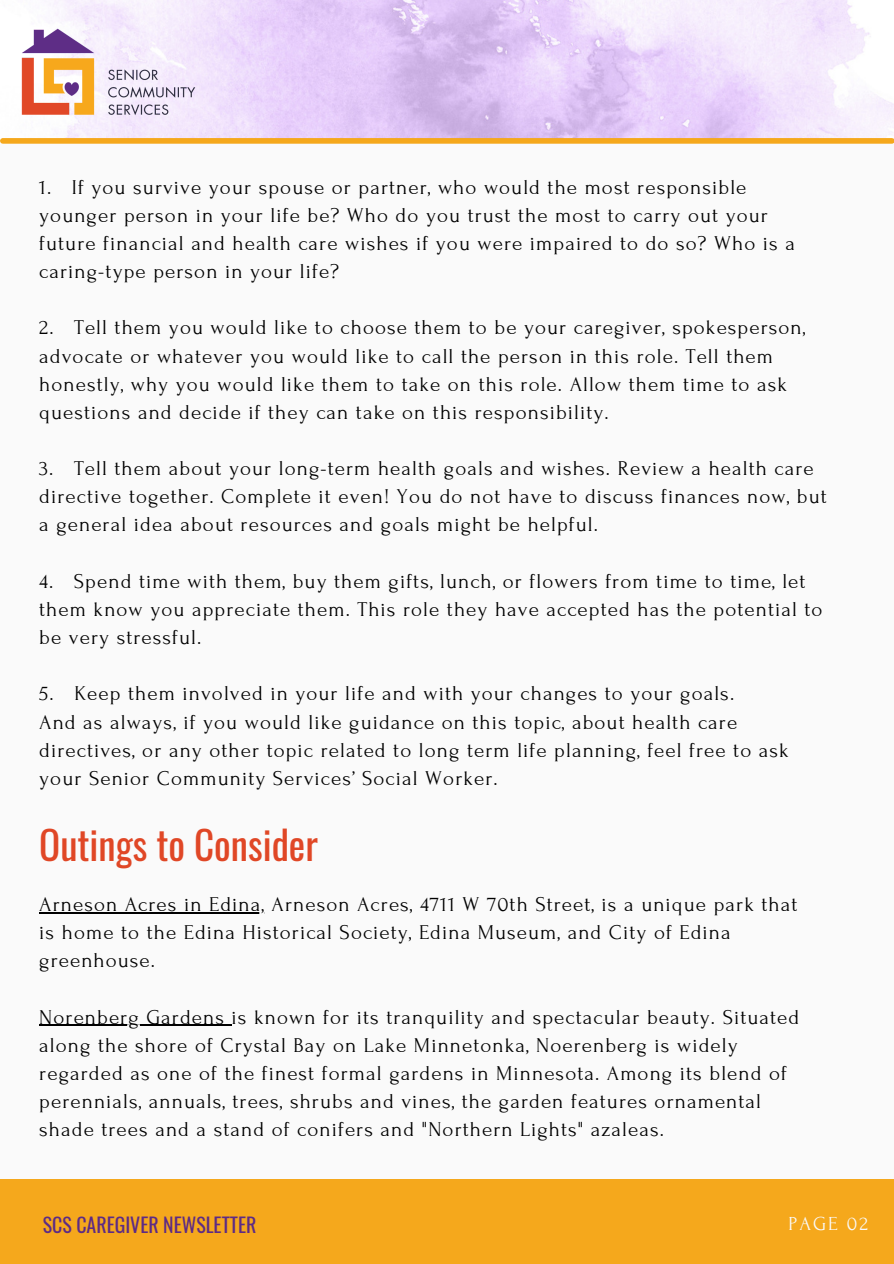
<style>
.page{position:relative;width:894px;height:1264px;background:#fff}
.page>*{position:absolute;margin:0;border:0;box-sizing:border-box;transform-origin:0 0}
.t1{font:39.15px "Oswald";color:#e04726}
.t2{font:21px/28.2px "Forum";letter-spacing:.05em;color:#000}
.t3{font:19.8px "Oswald";color:#5d2b85}
.t4{font:19.8px "Forum";letter-spacing:.1em;color:#fafafa}
</style>
<div class="page">
<div style="left:0;top:0;width:893px;height:1263px;background:#fafafa"></div>
<div style="left:0;top:1178px;width:893px;height:85px;background:#f5a81c"></div>
<img style="left:0;top:0;width:893px;height:141px">
<img style="left:22px;top:29px;width:173px;height:86px">
<div style="left:3px;top:138px;width:888px;height:6px;background:#f5a81c"></div>
<hr style="left:39px;top:912px;width:226px;height:1px;background:#000">
<hr style="left:39px;top:1024px;width:192px;height:1px;background:#000">
<p class="t2" style="left:39px;top:173px;width:757px">1. If you survive your spouse or partner, who would the most responsible younger person in your life be? Who do you trust the most to carry out your future financial and health care wishes if you were impaired to do so? Who is a caring-type person in your life?</p>
<p class="t2" style="left:39px;top:314px;width:767px">2. Tell them you would like to choose them to be your caregiver, spokesperson, advocate or whatever you would like to call the person in this role. Tell them honestly, why you would like them to take on this role. Allow them time to ask questions and decide if they can take on this responsibility.</p>
<p class="t2" style="left:39px;top:454px;width:788px">3. Tell them about your long-term health goals and wishes. Review a health care directive together. Complete it even! You do not have to discuss finances now, but a general idea about resources and goals might be helpful.</p>
<p class="t2" style="left:39px;top:567px;width:784px">4. Spend time with them, buy them gifts, lunch, or flowers from time to time, let them know you appreciate them. This role they have accepted has the potential to be very stressful.</p>
<p class="t2" style="left:39px;top:680px;width:696px">5. Keep them involved in your life and with your changes to your goals.</p>
<p class="t2" style="left:39px;top:708px;width:751px">And as always, if you would like guidance on this topic, about health care directives, or any other topic related to long term life planning, feel free to ask your Senior Community Services’ Social Worker.</p>
<p class="t1" style="left:39px;top:814px;width:280px">Outings to Consider</p>
<p class="t2" style="left:39px;top:890px;width:759px">Arneson Acres in Edina, Arneson Acres, 4711 W 70th Street, is a unique park that is home to the Edina Historical Society, Edina Museum, and City of Edina greenhouse.</p>
<p class="t2" style="left:39px;top:1003px;width:761px">Norenberg Gardens is known for its tranquility and spectacular beauty. Situated along the shore of Crystal Bay on Lake Minnetonka, Noerenberg is widely regarded as one of the finest formal gardens in Minnesota. Among its blend of perennials, annuals, trees, shrubs and vines, the garden features ornamental shade trees and a stand of conifers and "Northern Lights" azaleas.</p>
<p class="t3" style="left:43px;top:1209px;width:215px">SCS CAREGIVER NEWSLETTER</p>
<p class="t4" style="left:788px;top:1212px;width:81px">PAGE 02</p>
</div>
